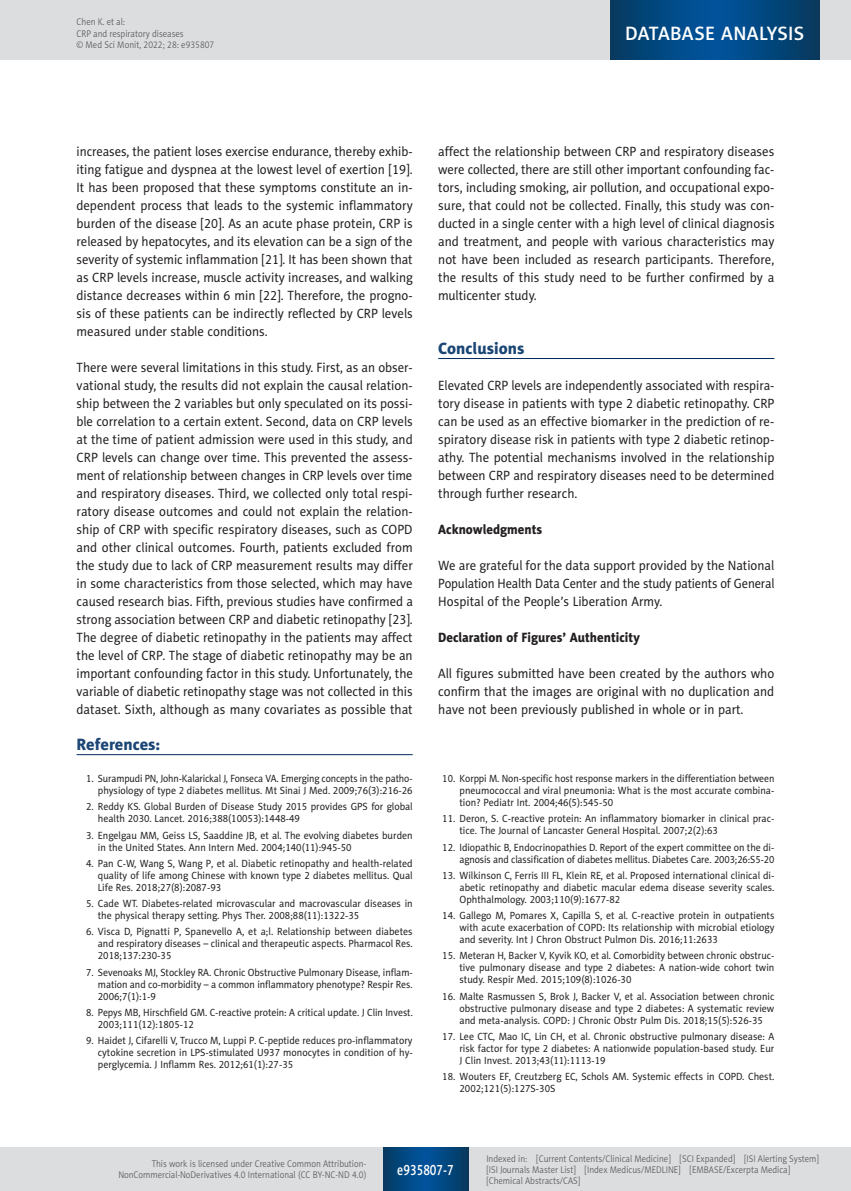
<style>
.page{position:relative;width:851px;height:1191px;background:#fff}
.page>*{position:absolute;margin:0;border:0;box-sizing:border-box;transform-origin:0 0}
.t1{font:19.5px "Naomi Sans EFN Medium";letter-spacing:.01em;color:#fff}
.MSM_Headline_1{font:16.5px "Naomi Sans EFN Heavy";color:#1a4574}
.MSM_Referencje_Tytul{font:16.5px "Naomi Sans EFN Heavy";color:#1a4574}
.t2{font:15px "Naomi Sans EFN Medium";color:#fff;scale:.8 1}
.MSM_Body{font:13.5px/18px "Naomi Sans EFN";color:#231f20;text-align:justify;scale:.95 1}
.MSM_Body-2{font:13.5px/18px "Naomi Sans EFN";color:#231f20;text-align:justify;scale:.94 1}
.MSM_Headline_2{font:13.5px "Naomi Sans EFN Heavy";color:#231f20;scale:.95 1}
.MSM_Referencje_punkt{font:10.5px/12px "Naomi Sans EFN";color:#231f20;text-align:justify;scale:.95 1}
.MSM_Referencje_punkt-2{font:10.5px/12px "Naomi Sans EFN";color:#231f20;text-align:justify;scale:.94 1}
.MSM_Referencje_punkt-3{font:10.5px/12px "Naomi Sans EFN";color:#231f20;text-align:justify;scale:.93 1}
.MSM_Referencje_punkt-4{font:10.5px/12px "Naomi Sans EFN";color:#231f20;text-align:right;scale:.92 1}
.t3{font:9.75px/11.2px "Naomi Sans EFN Light";color:#57585a;scale:.9 1}
</style>
<div class="page">
<hr style="left:438px;top:358px;width:336px;height:1px;background:#00295c">
<hr style="left:77px;top:754px;width:335px;height:1px;background:#00295c">
<div style="left:0;top:1148px;width:850px;height:43px;background:#dcdddf"></div>
<svg style="left:383px;top:1147px;width:85px;height:43px;background:#02477e"></svg>
<div style="left:0;top:0;width:850px;height:60px;background:#dcdddf"></div>
<svg style="left:610px;top:0;width:209px;height:60px;background:#02477e"></svg>
<p class="t3" style="left:77px;top:16px;width:154px">Chen K. et al:<br>CRP and respiratory diseases<br>© Med Sci Monit, 2022; 28: e935807</p>
<h1 class="t1" style="left:625px;top:22px;width:180px">DATABASE ANALYSIS</h1>
<p class="MSM_Body-2" style="left:77px;top:142px;width:359px">increases, the patient loses exercise endurance, thereby exhib&shy;iting fatigue and dyspnea at the lowest level of exertion [19].<br>It has been proposed that these symptoms constitute an in&shy;dependent process that leads to the systemic inflammatory burden of the disease [20]. As an acute phase protein, CRP is released by hepatocytes, and its elevation can be a sign of the severity of systemic inflammation [21]. It has been shown that as CRP levels increase, muscle activity increases, and walking distance decreases within 6 min [22]. Therefore, the progno&shy;sis of these patients can be indirectly reflected by CRP levels measured under stable conditions.</p>
<p class="MSM_Body" style="left:77px;top:358px;width:355px">There were several limitations in this study. First, as an obser&shy;vational study, the results did not explain the causal relation&shy;ship between the 2 variables but only speculated on its possi&shy;ble correlation to a certain extent. Second, data on CRP levels at the time of patient admission were used in this study, and CRP levels can change over time. This prevented the assess&shy;ment of relationship between changes in CRP levels over time and respiratory diseases. Third, we collected only total respi&shy;ratory disease outcomes and could not explain the relation&shy;ship of CRP with specific respiratory diseases, such as COPD and other clinical outcomes. Fourth, patients excluded from the study due to lack of CRP measurement results may differ in some characteristics from those selected, which may have caused research bias. Fifth, previous studies have confirmed a strong association between CRP and diabetic retinopathy [23].<br>The degree of diabetic retinopathy in the patients may affect the level of CRP. The stage of diabetic retinopathy may be an important confounding factor in this study. Unfortunately, the variable of diabetic retinopathy stage was not collected in this dataset. Sixth, although as many covariates as possible that</p>
<p class="MSM_Referencje_Tytul" style="left:77px;top:734px;width:85px">References:</p>
<p class="MSM_Referencje_punkt-4" style="left:86px;top:772px;width:356px">1. Surampudi PN, John-Kalarickal J, Fonseca VA. Emerging concepts in the patho&shy;physiology of type 2 diabetes mellitus. Mt Sinai J Med. 2009;76(3):216-26</p>
<p class="MSM_Referencje_punkt" style="left:98px;top:801px;width:333px;text-indent:-12px">2. Reddy KS. Global Burden of Disease Study 2015 provides GPS for global health 2030. Lancet. 2016;388(10053):1448-49</p>
<p class="MSM_Referencje_punkt" style="left:98px;top:829px;width:333px;text-indent:-12px">3. Engelgau MM, Geiss LS, Saaddine JB, et al. The evolving diabetes burden in the United States. Ann Intern Med. 2004;140(11):945-50</p>
<p class="MSM_Referencje_punkt" style="left:98px;top:857px;width:333px;text-indent:-12px">4. Pan C-W, Wang S, Wang P, et al. Diabetic retinopathy and health-related quality of life among Chinese with known type 2 diabetes mellitus. Qual Life Res. 2018;27(8):2087-93</p>
<p class="MSM_Referencje_punkt" style="left:98px;top:897px;width:333px;text-indent:-12px">5. Cade WT. Diabetes-related microvascular and macrovascular diseases in the physical therapy setting. Phys Ther. 2008;88(11):1322-35</p>
<p class="MSM_Referencje_punkt" style="left:98px;top:926px;width:333px;text-indent:-12px">6. Visca D, Pignatti P, Spanevello A, et a;l. Relationship between diabetes and respiratory diseases – clinical and therapeutic aspects. Pharmacol Res.<br>2018;137:230-35</p>
<p class="MSM_Referencje_punkt-2" style="left:98px;top:966px;width:336px;text-indent:-12px">7. Sevenoaks MJ, Stockley RA. Chronic Obstructive Pulmonary Disease, inflam&shy;mation and co-morbidity – a common inflammatory phenotype? Respir Res.<br>2006;7(1):1-9</p>
<p class="MSM_Referencje_punkt-2" style="left:98px;top:1006px;width:336px;text-indent:-12px">8. Pepys MB, Hirschfield GM. C-reactive protein: A critical update. J Clin Invest.<br>2003;111(12):1805-12</p>
<p class="MSM_Referencje_punkt" style="left:98px;top:1034px;width:333px;text-indent:-12px">9. Haidet J, Cifarelli V, Trucco M, Luppi P. C-peptide reduces pro-inflammatory cytokine secretion in LPS-stimulated U937 monocytes in condition of hy&shy;perglycemia. J Inflamm Res. 2012;61(1):27-35</p>
<p class="MSM_Body" style="left:438px;top:142px;width:355px">affect the relationship between CRP and respiratory diseases were collected, there are still other important confounding fac&shy;tors, including smoking, air pollution, and occupational expo&shy;sure, that could not be collected. Finally, this study was con&shy;ducted in a single center with a high level of clinical diagnosis and treatment, and people with various characteristics may not have been included as research participants. Therefore, the results of this study need to be further confirmed by a multicenter study.</p>
<p class="MSM_Headline_1" style="left:438px;top:338px;width:88px">Conclusions</p>
<p class="MSM_Body-2" style="left:438px;top:376px;width:359px">Elevated CRP levels are independently associated with respira&shy;tory disease in patients with type 2 diabetic retinopathy. CRP can be used as an effective biomarker in the prediction of re&shy;spiratory disease risk in patients with type 2 diabetic retinop&shy;athy. The potential mechanisms involved in the relationship between CRP and respiratory diseases need to be determined through further research.</p>
<p class="MSM_Headline_2" style="left:438px;top:521px;width:111px">Acknowledgments</p>
<p class="MSM_Body" style="left:438px;top:556px;width:355px">We are grateful for the data support provided by the National Population Health Data Center and the study patients of General Hospital of the People’s Liberation Army.</p>
<p class="MSM_Headline_2" style="left:438px;top:629px;width:214px">Declaration of Figures’ Authenticity</p>
<p class="MSM_Body" style="left:438px;top:664px;width:355px">All figures submitted have been created by the authors who confirm that the images are original with no duplication and have not been previously published in whole or in part.</p>
<p class="MSM_Referencje_punkt-3" style="left:459px;top:772px;width:340px;text-indent:-17px">10. Korppi M. Non-specific host response markers in the differentiation between pneumococcal and viral pneumonia: What is the most accurate combina&shy;tion? Pediatr Int. 2004;46(5):545-50</p>
<p class="MSM_Referencje_punkt" style="left:459px;top:813px;width:333px;text-indent:-17px">11. Deron, S. C-reactive protein: An inflammatory biomarker in clinical prac&shy;tice. The Journal of Lancaster General Hospital. 2007;2(2):63</p>
<p class="MSM_Referencje_punkt-2" style="left:442px;top:841px;width:355px;text-align:right">12. Idiopathic B, Endocrinopathies D. Report of the expert committee on the di&shy;agnosis and classification of diabetes mellitus. Diabetes Care. 2003;26:S5-20</p>
<p class="MSM_Referencje_punkt" style="left:459px;top:869px;width:333px;text-indent:-17px">13. Wilkinson C, Ferris III FL, Klein RE, et al. Proposed international clinical di&shy;abetic retinopathy and diabetic macular edema disease severity scales.<br>Ophthalmology. 2003;110(9):1677-82</p>
<p class="MSM_Referencje_punkt" style="left:459px;top:909px;width:333px;text-indent:-17px">14. Gallego M, Pomares X, Capilla S, et al. C-reactive protein in outpatients with acute exacerbation of COPD: Its relationship with microbial etiology and severity. Int J Chron Obstruct Pulmon Dis. 2016;11:2633</p>
<p class="MSM_Referencje_punkt-2" style="left:459px;top:950px;width:336px;text-indent:-17px">15. Meteran H, Backer V, Kyvik KO, et al. Comorbidity between chronic obstruc&shy;tive pulmonary disease and type 2 diabetes: A nation-wide cohort twin study. Respir Med. 2015;109(8):1026-30</p>
<p class="MSM_Referencje_punkt" style="left:459px;top:990px;width:333px;text-indent:-17px">16. Malte Rasmussen S, Brok J, Backer V, et al. Association between chronic obstructive pulmonary disease and type 2 diabetes: A systematic review and meta-analysis. COPD: J Chronic Obstr Pulm Dis. 2018;15(5):526-35</p>
<p class="MSM_Referencje_punkt" style="left:459px;top:1030px;width:333px;text-indent:-17px">17. Lee CTC, Mao IC, Lin CH, et al. Chronic obstructive pulmonary disease: A risk factor for type 2 diabetes: A nationwide population-based study. Eur J Clin Invest. 2013;43(11):1113-19</p>
<p class="MSM_Referencje_punkt" style="left:459px;top:1070px;width:333px;text-indent:-17px">18. Wouters EF, Creutzberg EC, Schols AM. Systemic effects in COPD. Chest.<br>2002;121(5):127S-30S</p>
<p class="t3" style="left:118px;top:1158px;width:277px;text-align:right">This work is licensed under Creative Common Attribution-<br>NonCommercial-NoDerivatives 4.0 International (CC BY-NC-ND 4.0)</p>
<p class="t2" style="left:397px;top:1160px;width:72px">e935807-7</p>
<p class="t3" style="left:486px;top:1152px;width:371px">Indexed in: [Current Contents/Clinical Medicine] [SCI Expanded] [ISI Alerting System] [ISI Journals Master List] [Index Medicus/MEDLINE] [EMBASE/Excerpta Medica] [Chemical Abstracts/CAS]</p>
</div>
